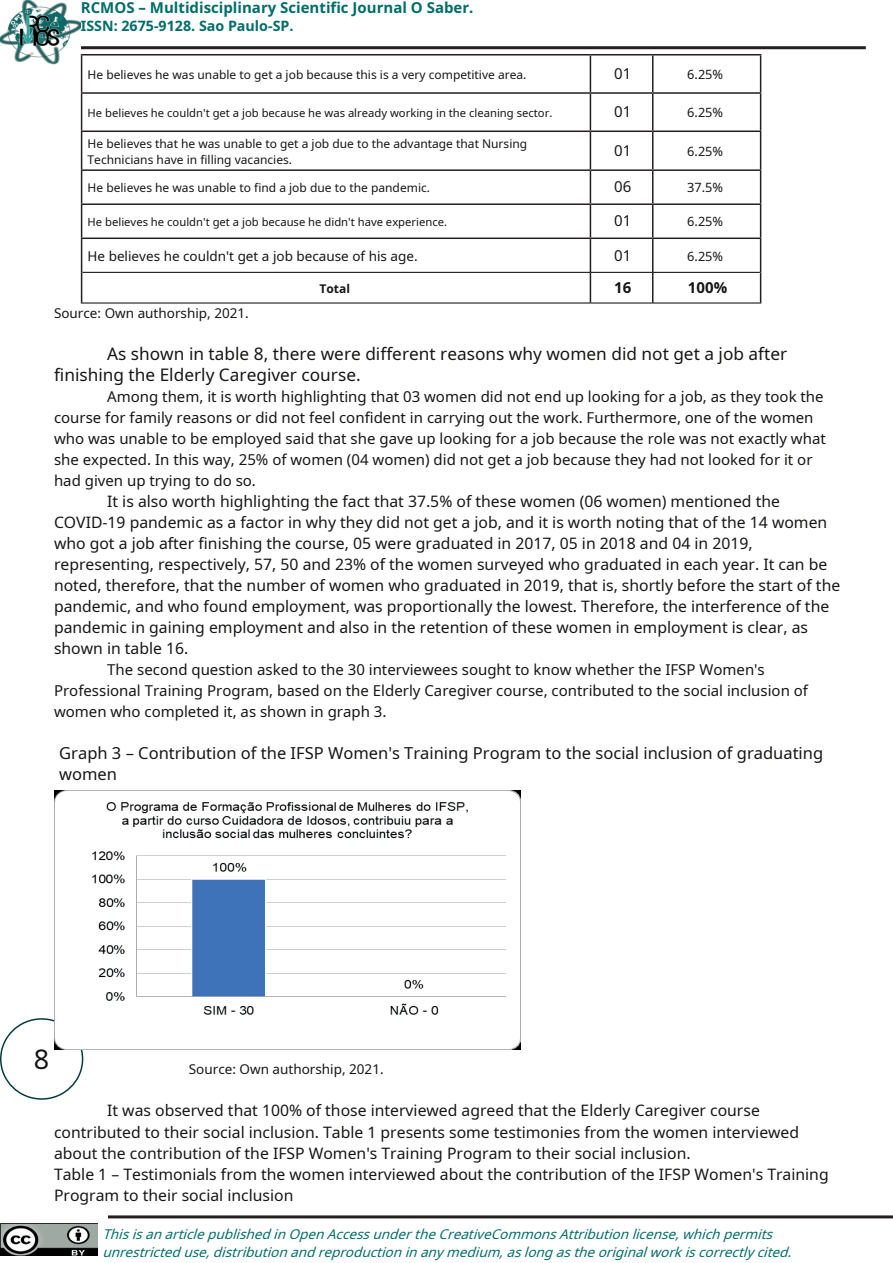
<style>
.page{position:relative;width:893px;height:1263px;background:#fff}
.page>*{position:absolute;margin:0;border:0;box-sizing:border-box;transform-origin:0 0}
.t1{font:27px "Noto Sans";color:#171615}
.t2{font:17.25px/21px "Noto Sans";color:#171615}
.t3{font:16.5px/21px "Noto Sans";color:#171615}
.t4{font:15.75px/21px "Noto Sans";color:#171615}
.t5{font:15px/21px "Noto Sans";color:#171615}
.t6{font:700 15px "Noto Sans";color:#006d6a}
.t7{font:700 15px "Noto Sans";color:#171615}
.t8{font:700 14.25px "Noto Sans";color:#006d6a}
.t9{font:italic 13.5px/18px "Noto Sans";color:#006d6a}
.t10{font:13.5px "Noto Sans";color:#171615}
.t11{font:12.75px "Noto Sans";color:#171615}
.t12{font:12px/16.5px "Noto Sans";color:#171615}
.t13{font:700 12px "Noto Sans";color:#171615}
.t14{font:11.25px "Noto Sans";color:#171615}
</style>
<div class="page">
<hr style="left:81px;top:46px;width:785px;height:3px;background:#231f20">
<img style="left:0;top:1224px;width:97px;height:32px">
<img style="left:0;top:0;width:81px;height:65px">
<div style="left:0;top:1018px;width:83px;height:82px;border:2px solid #053c3a;border-radius:50%"></div>
<hr style="left:108px;top:1215px;width:785px;height:3px;background:#231f20">
<hr style="left:81px;top:54px;width:509px;height:2px;background:#231f20">
<hr style="left:81px;top:56px;width:1px;height:36px;background:#231f20">
<hr style="left:590px;top:54px;width:63px;height:2px;background:#231f20">
<hr style="left:590px;top:56px;width:1px;height:36px;background:#231f20">
<hr style="left:653px;top:54px;width:108px;height:2px;background:#231f20">
<hr style="left:652px;top:56px;width:1px;height:36px;background:#231f20">
<hr style="left:760px;top:56px;width:1px;height:36px;background:#231f20">
<hr style="left:81px;top:92px;width:509px;height:2px;background:#231f20">
<hr style="left:81px;top:94px;width:1px;height:37px;background:#231f20">
<hr style="left:590px;top:92px;width:63px;height:2px;background:#231f20">
<hr style="left:590px;top:94px;width:1px;height:37px;background:#231f20">
<hr style="left:653px;top:92px;width:108px;height:2px;background:#231f20">
<hr style="left:652px;top:94px;width:1px;height:37px;background:#231f20">
<hr style="left:760px;top:94px;width:1px;height:37px;background:#231f20">
<hr style="left:81px;top:131px;width:509px;height:1px;background:#231f20">
<hr style="left:81px;top:132px;width:1px;height:37px;background:#231f20">
<hr style="left:590px;top:131px;width:63px;height:1px;background:#231f20">
<hr style="left:590px;top:132px;width:1px;height:37px;background:#231f20">
<hr style="left:653px;top:131px;width:108px;height:1px;background:#231f20">
<hr style="left:652px;top:132px;width:1px;height:37px;background:#231f20">
<hr style="left:760px;top:132px;width:1px;height:37px;background:#231f20">
<hr style="left:81px;top:169px;width:509px;height:2px;background:#231f20">
<hr style="left:81px;top:171px;width:1px;height:32px;background:#231f20">
<hr style="left:590px;top:169px;width:63px;height:2px;background:#231f20">
<hr style="left:590px;top:171px;width:1px;height:32px;background:#231f20">
<hr style="left:653px;top:169px;width:108px;height:2px;background:#231f20">
<hr style="left:652px;top:171px;width:1px;height:32px;background:#231f20">
<hr style="left:760px;top:171px;width:1px;height:32px;background:#231f20">
<hr style="left:81px;top:203px;width:509px;height:2px;background:#231f20">
<hr style="left:81px;top:205px;width:1px;height:33px;background:#231f20">
<hr style="left:590px;top:203px;width:63px;height:2px;background:#231f20">
<hr style="left:590px;top:205px;width:1px;height:33px;background:#231f20">
<hr style="left:653px;top:203px;width:108px;height:2px;background:#231f20">
<hr style="left:652px;top:205px;width:1px;height:33px;background:#231f20">
<hr style="left:760px;top:205px;width:1px;height:33px;background:#231f20">
<hr style="left:81px;top:238px;width:509px;height:1px;background:#231f20">
<hr style="left:81px;top:239px;width:1px;height:33px;background:#231f20">
<hr style="left:590px;top:238px;width:63px;height:1px;background:#231f20">
<hr style="left:590px;top:239px;width:1px;height:33px;background:#231f20">
<hr style="left:653px;top:238px;width:108px;height:1px;background:#231f20">
<hr style="left:652px;top:239px;width:1px;height:33px;background:#231f20">
<hr style="left:760px;top:239px;width:1px;height:33px;background:#231f20">
<hr style="left:81px;top:272px;width:1px;height:31px;background:#231f20">
<hr style="left:590px;top:273px;width:1px;height:30px;background:#231f20">
<hr style="left:652px;top:273px;width:1px;height:30px;background:#231f20">
<hr style="left:760px;top:272px;width:1px;height:31px;background:#231f20">
<hr style="left:82px;top:272px;width:508px;height:1px;background:#000001">
<hr style="left:590px;top:272px;width:63px;height:1px;background:#000001">
<hr style="left:653px;top:272px;width:107px;height:1px;background:#000001">
<hr style="left:81px;top:303px;width:509px;height:1px;background:#000001">
<hr style="left:590px;top:303px;width:63px;height:1px;background:#000001">
<hr style="left:653px;top:303px;width:108px;height:1px;background:#000001">
<img style="left:54px;top:791px;width:467px;height:259px">
<p class="t6" style="left:81px;top:-3px;width:394px">RCMOS – Multidisciplinary Scientific Journal O Saber.</p>
<p class="t8" style="left:81px;top:16px;width:214px">ISSN: 2675-9128. Sao Paulo-SP.</p>
<p class="t12" style="left:88px;top:66px;width:440px">He believes he was unable to get a job because this is a very competitive area.</p>
<p class="t5" style="left:614px;top:63px;width:19px">01</p>
<p class="t11" style="left:687px;top:65px;width:37px">6.25%</p>
<p class="t14" style="left:88px;top:105px;width:466px">He believes he couldn't get a job because he was already working in the cleaning sector.</p>
<p class="t5" style="left:614px;top:101px;width:19px">01</p>
<p class="t11" style="left:687px;top:104px;width:37px">6.25%</p>
<p class="t12" style="left:88px;top:135px;width:441px">He believes that he was unable to get a job due to the advantage that Nursing<br>Technicians have in filling vacancies.</p>
<p class="t5" style="left:614px;top:140px;width:19px">01</p>
<p class="t11" style="left:687px;top:142px;width:37px">6.25%</p>
<p class="t12" style="left:88px;top:179px;width:344px">He believes he was unable to find a job due to the pandemic.</p>
<p class="t5" style="left:614px;top:176px;width:19px">06</p>
<p class="t11" style="left:687px;top:179px;width:37px">37.5%</p>
<p class="t14" style="left:88px;top:214px;width:361px">He believes he couldn't get a job because he didn't have experience.</p>
<p class="t5" style="left:614px;top:210px;width:19px">01</p>
<p class="t11" style="left:687px;top:213px;width:37px">6.25%</p>
<p class="t10" style="left:88px;top:246px;width:332px">He believes he couldn't get a job because of his age.</p>
<p class="t5" style="left:614px;top:244px;width:19px">01</p>
<p class="t11" style="left:687px;top:247px;width:37px">6.25%</p>
<p class="t13" style="left:320px;top:280px;width:32px">Total</p>
<p class="t7" style="left:614px;top:277px;width:19px">16</p>
<p class="t7" style="left:688px;top:277px;width:41px">100%</p>
<p class="t10" style="left:54px;top:304px;width:196px">Source: Own authorship, 2021.</p>
<p class="t2" style="left:54px;top:343px;width:735px;text-indent:53px">As shown in table 8, there were different reasons why women did not get a job after finishing the Elderly Caregiver course.</p>
<p class="t5" style="left:54px;top:386px;width:773px;text-indent:53px">Among them, it is worth highlighting that 03 women did not end up looking for a job, as they took the course for family reasons or did not feel confident in carrying out the work. Furthermore, one of the women who was unable to be employed said that she gave up looking for a job because the role was not exactly what she expected. In this way, 25% of women (04 women) did not get a job because they had not looked for it or had given up trying to do so.</p>
<p class="t4" style="left:54px;top:491px;width:788px;text-indent:53px">It is also worth highlighting the fact that 37.5% of these women (06 women) mentioned the COVID-19 pandemic as a factor in why they did not get a job, and it is worth noting that of the 14 women who got a job after finishing the course, 05 were graduated in 2017, 05 in 2018 and 04 in 2019, representing, respectively, 57, 50 and 23% of the women surveyed who graduated in each year. It can be noted, therefore, that the number of women who graduated in 2019, that is, shortly before the start of the pandemic, and who found employment, was proportionally the lowest. Therefore, the interference of the pandemic in gaining employment and also in the retention of these women in employment is clear, as shown in table 16.</p>
<p class="t5" style="left:54px;top:659px;width:756px;text-indent:53px">The second question asked to the 30 interviewees sought to know whether the IFSP Women's<br>Professional Training Program, based on the Elderly Caregiver course, contributed to the social inclusion of women who completed it, as shown in graph 3.</p>
<p class="t3" style="left:59px;top:742px;width:765px">Graph 3 – Contribution of the IFSP Women's Training Program to the social inclusion of graduating women</p>
<h1 class="t1" style="left:34px;top:1040px;width:17px">8</h1>
<p class="t10" style="left:189px;top:1060px;width:196px">Source: Own authorship, 2021.</p>
<p class="t4" style="left:54px;top:1100px;width:776px;text-indent:53px">It was observed that 100% of those interviewed agreed that the Elderly Caregiver course contributed to their social inclusion. Table 1 presents some testimonies from the women interviewed about the contribution of the IFSP Women's Training Program to their social inclusion.<br>Table 1 – Testimonials from the women interviewed about the contribution of the IFSP Women's Training Program to their social inclusion</p>
<p class="t9" style="left:102px;top:1225px;width:696px">ThisisanarticlepublishedinOpenAccessundertheCreativeCommonsAttributionlicense,whichpermits unrestricteduse,distributionandreproductioninanymedium,aslongastheoriginalworkiscorrectlycited.</p>
</div>
